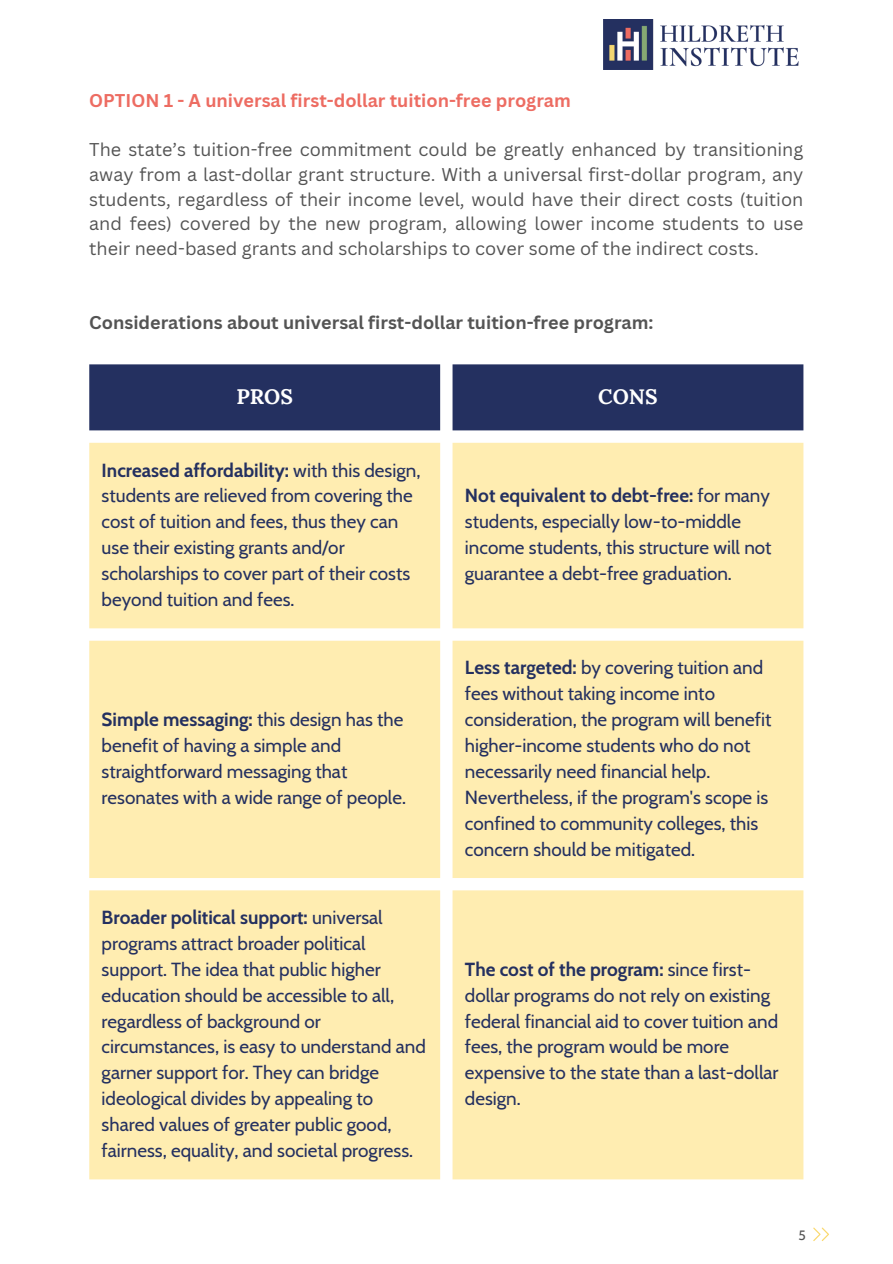
<style>
.page{position:relative;width:893px;height:1264px;background:#fff}
.page>*{position:absolute;margin:0;border:0;box-sizing:border-box;transform-origin:0 0}
.t1{font:700 21px "Lora";color:#fff}
.t2{font:18.9px/25.8px "Cabin";color:#243060}
.t3{font:18px/24.8px "Canva Sans";color:#545454;text-align:justify}
.t4{font:700 18px "Canva Sans";color:#545454}
.t5{font:700 18px "Canva Sans";color:#ed6c62}
.t6{font:13.5px "Cabin";color:#545454}
.s1{font-weight:700}
</style>
<div class="page">
<svg style="left:813px;top:1227px;width:16px;height:13px"></svg>
<div style="left:89px;top:364px;width:714px;height:66px;background:#243060"></div>
<div style="left:89px;top:443px;width:714px;height:736px;background:#ffedb1"></div>
<img style="left:603px;top:20px;width:196px;height:49px">
<p class="t5" style="left:89px;top:87px;width:483px">OPTION 1 - A universal first-dollar tuition-free program</p>
<p class="t3" style="left:89px;top:137px;width:715px">The state’s tuition-free commitment could be greatly enhanced by transitioning away from a last-dollar grant structure. With a universal first-dollar program, any students, regardless of their income level, would have their direct costs (tuition and fees) covered by the new program, allowing lower income students to use their need-based grants and scholarships to cover some of the indirect costs.</p>
<p class="t4" style="left:89px;top:310px;width:565px">Considerations about universal first-dollar tuition-free program:</p>
<p class="t1" style="left:236px;top:382px;width:58px">PROS</p>
<p class="t1" style="left:598px;top:382px;width:61px">CONS</p>
<p class="t2" style="left:102px;top:457px;width:320px"><span class="s1">Increased affordability:</span> with this design, students are relieved from covering the cost of tuition and fees, thus they can use their existing grants and/or scholarships to cover part of their costs beyond tuition and fees.</p>
<p class="t2" style="left:102px;top:706px;width:306px"><span class="s1">Simple messaging:</span> this design has the benefit of having a simple and straightforward messaging that resonates with a wide range of people.</p>
<p class="t2" style="left:102px;top:904px;width:326px"><span class="s1">Broader political support:</span> universal programs attract broader political support. The idea that public higher education should be accessible to all, regardless of background or circumstances, is easy to understand and garner support for. They can bridge ideological divides by appealing to shared values of greater public good, fairness, equality, and societal progress.</p>
<p class="t2" style="left:465px;top:482px;width:308px"><span class="s1">Not equivalent to debt-free:</span> for many students, especially low-to-middle income students, this structure will not guarantee a debt-free graduation.</p>
<p class="t2" style="left:465px;top:654px;width:308px"><span class="s1">Less targeted:</span> by covering tuition and fees without taking income into consideration, the program will benefit higher-income students who do not necessarily need financial help.<br>Nevertheless, if the program's scope is confined to community colleges, this concern should be mitigated.</p>
<p class="t2" style="left:465px;top:956px;width:315px"><span class="s1">The cost of the program:</span> since first&shy;dollar programs do not rely on existing federal financial aid to cover tuition and fees, the program would be more expensive to the state than a last-dollar design.</p>
<p class="t6" style="left:798px;top:1226px;width:9px">5</p>
</div>
